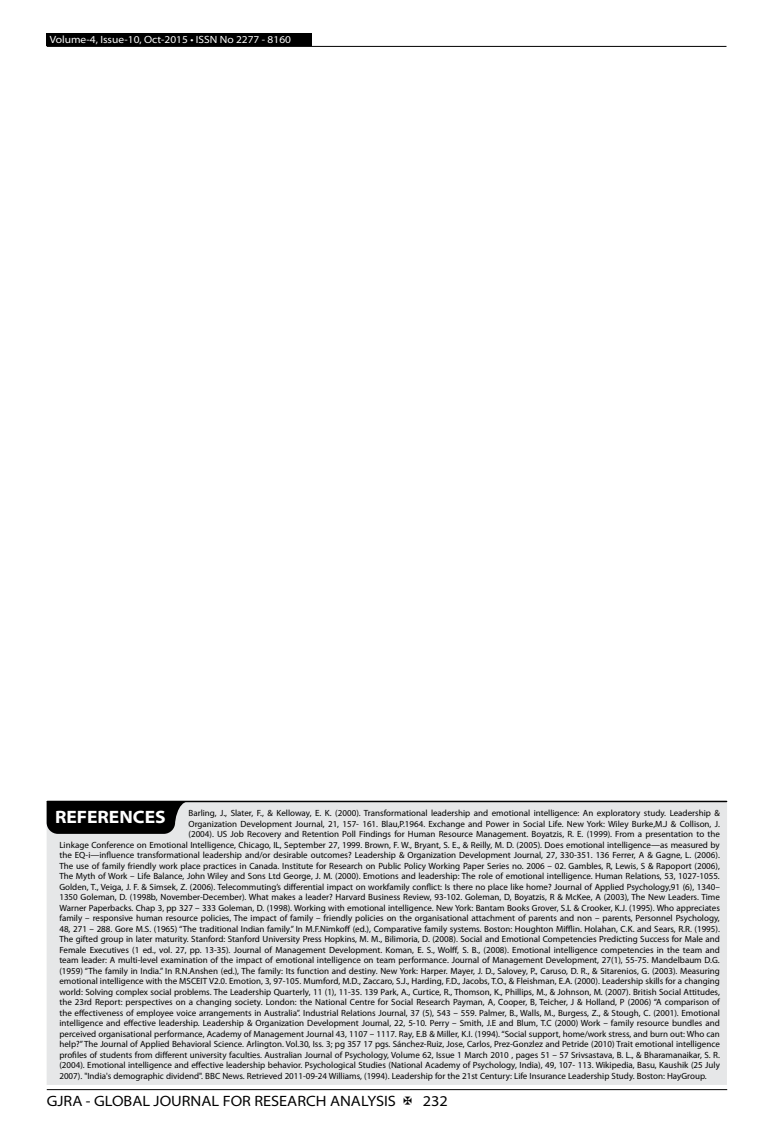
<style>
.page{position:relative;width:774px;height:1136px;background:#fff}
.page>*{position:absolute;margin:0;border:0;box-sizing:border-box;transform-origin:0 0}
.t1{font:700 semi-expanded 18px "Myriad Pro";color:#fff}
.t2{font:semi-expanded 15px "Myriad Pro";color:#000}
.t3{font:semi-expanded 10.5px "Myriad Pro";color:#fff}
.t4{font:9px "Myriad Pro";color:#000}
</style>
<div class="page">
<hr style="left:47px;top:1089px;width:680px;height:1px;background:#000">
<div style="left:47px;top:33px;width:265px;height:13px;background:#000"></div>
<hr style="left:47px;top:46px;width:679px;height:1px;background:#000">
<div style="left:47px;top:801px;width:680px;height:283px;background:#e6e7e8"></div>
<hr style="left:47px;top:800px;width:679px;height:2px;background:#000">
<svg style="left:47px;top:802px;width:141px;height:31px"></svg>
<p class="t3" style="left:50px;top:34px;width:243px">Volume-4, Issue-10, Oct-2015 • ISSN No 2277 - 8160</p>
<h1 class="t1" style="left:55px;top:806px;width:112px">REFERENCES</h1>
<p class="t4" style="left:188px;top:808px;width:533px">Barling, J., Slater, F., &amp; Kelloway, E. K. (2000). Transformational leadership and emotional intelligence: An exploratory study. Leadership &amp;</p>
<p class="t4" style="left:188px;top:818px;width:533px">Organization Development Journal, 21, 157- 161. Blau,P.1964. Exchange and Power in Social Life. New York: Wiley Burke,M.J &amp; Collison, J.</p>
<p class="t4" style="left:188px;top:829px;width:533px">(2004). US Job Recovery and Retention Poll Findings for Human Resource Management. Boyatzis, R. E. (1999). From a presentation to the</p>
<p class="t4" style="left:59px;top:839px;width:662px">Linkage Conference on Emotional Intelligence, Chicago, IL, September 27, 1999. Brown, F. W., Bryant, S. E., &amp; Reilly, M. D. (2005). Does emotional intelligence—as measured by</p>
<p class="t4" style="left:59px;top:850px;width:662px">the EQ-i—influence transformational leadership and/or desirable outcomes? Leadership &amp; Organization Development Journal, 27, 330-351. 136 Ferrer, A &amp; Gagne, L. (2006).</p>
<p class="t4" style="left:59px;top:860px;width:662px">The use of family friendly work place practices in Canada. Institute for Research on Public Policy Working Paper Series no. 2006 – 02. Gambles, R, Lewis, S &amp; Rapoport (2006),</p>
<p class="t4" style="left:59px;top:871px;width:662px">The Myth of Work – Life Balance, John Wiley and Sons Ltd George, J. M. (2000). Emotions and leadership: The role of emotional intelligence. Human Relations, 53, 1027-1055.</p>
<p class="t4" style="left:59px;top:881px;width:662px">Golden, T., Veiga, J. F. &amp; Simsek, Z. (2006). Telecommuting’s differential impact on workfamily conflict: Is there no place like home? Journal of Applied Psychology,91 (6), 1340–</p>
<p class="t4" style="left:59px;top:892px;width:662px">1350 Goleman, D. (1998b, November-December). What makes a leader? Harvard Business Review, 93-102. Goleman, D, Boyatzis, R &amp; McKee, A (2003), The New Leaders. Time</p>
<p class="t4" style="left:59px;top:902px;width:662px">Warner Paperbacks. Chap 3, pp 327 – 333 Goleman, D. (1998). Working with emotional intelligence. New York: Bantam Books Grover, S.L &amp; Crooker, K.J. (1995). Who appreciates</p>
<p class="t4" style="left:59px;top:913px;width:662px">family – responsive human resource policies, The impact of family – friendly policies on the organisational attachment of parents and non – parents, Personnel Psychology,</p>
<p class="t4" style="left:59px;top:923px;width:662px">48, 271 – 288. Gore M.S. (1965) “The traditional Indian family.” In M.F.Nimkoff (ed.), Comparative family systems. Boston: Houghton Mifflin. Holahan, C.K. and Sears, R.R. (1995).</p>
<p class="t4" style="left:59px;top:934px;width:662px">The gifted group in later maturity. Stanford: Stanford University Press Hopkins, M. M., Bilimoria, D. (2008). Social and Emotional Competencies Predicting Success for Male and</p>
<p class="t4" style="left:59px;top:944px;width:662px">Female Executives (1 ed., vol. 27, pp. 13-35). Journal of Management Development. Koman, E. S., Wolff, S. B., (2008). Emotional intelligence competencies in the team and</p>
<p class="t4" style="left:59px;top:955px;width:662px">team leader: A multi-level examination of the impact of emotional intelligence on team performance. Journal of Management Development, 27(1), 55-75. Mandelbaum D.G.</p>
<p class="t4" style="left:59px;top:965px;width:662px">(1959) “The family in India.” In R.N.Anshen (ed.), The family: Its function and destiny. New York: Harper. Mayer, J. D., Salovey, P., Caruso, D. R., &amp; Sitarenios, G. (2003). Measuring</p>
<p class="t4" style="left:59px;top:976px;width:662px">emotional intelligence with the MSCEIT V2.0. Emotion, 3, 97-105. Mumford, M.D., Zaccaro, S.J., Harding, F.D., Jacobs, T.O., &amp; Fleishman, E.A. (2000). Leadership skills for a changing</p>
<p class="t4" style="left:59px;top:986px;width:662px">world: Solving complex social problems. The Leadership Quarterly, 11 (1), 11-35. 139 Park, A., Curtice, R., Thomson, K., Phillips, M., &amp; Johnson, M. (2007). British Social Attitudes,</p>
<p class="t4" style="left:59px;top:997px;width:662px">the 23rd Report: perspectives on a changing society. London: the National Centre for Social Research Payman, A, Cooper, B, Teicher, J &amp; Holland, P (2006) “A comparison of</p>
<p class="t4" style="left:59px;top:1007px;width:662px">the effectiveness of employee voice arrangements in Australia”. Industrial Relations Journal, 37 (5), 543 – 559. Palmer, B., Walls, M., Burgess, Z., &amp; Stough, C. (2001). Emotional</p>
<p class="t4" style="left:59px;top:1018px;width:662px">intelligence and effective leadership. Leadership &amp; Organization Development Journal, 22, 5-10. Perry – Smith, J.E and Blum, T.C (2000) Work – family resource bundles and</p>
<p class="t4" style="left:59px;top:1028px;width:662px">perceived organisational performance, Academy of Management Journal 43, 1107 – 1117. Ray, E.B &amp; Miller, K.I. (1994). “Social support, home/work stress, and burn out: Who can</p>
<p class="t4" style="left:59px;top:1039px;width:662px">help?” The Journal of Applied Behavioral Science. Arlington. Vol.30, Iss. 3; pg 357 17 pgs. Sánchez-Ruiz, Jose, Carlos, Prez-Gonzlez and Petride (2010) Trait emotional intelligence</p>
<p class="t4" style="left:59px;top:1049px;width:662px">profiles of students from different university faculties. Australian Journal of Psychology, Volume 62, Issue 1 March 2010 , pages 51 – 57 Srivsastava, B. L., &amp; Bharamanaikar, S. R.</p>
<p class="t4" style="left:59px;top:1060px;width:662px">(2004). Emotional intelligence and effective leadership behavior. Psychological Studies (National Academy of Psychology, India), 49, 107- 113. Wikipedia, Basu, Kaushik (25 July</p>
<p class="t4" style="left:59px;top:1070px;width:649px">2007). "India's demographic dividend". BBC News. Retrieved 2011-09-24 Williams, (1994). Leadership for the 21st Century: Life Insurance Leadership Study. Boston: HayGroup.</p>
<h2 class="t2" style="left:47px;top:1092px;width:351px">GJRA - GLOBAL JOURNAL FOR RESEARCH ANALYSIS</h2>
<h2 class="t2" style="left:423px;top:1092px;width:27px">232</h2>
</div>
